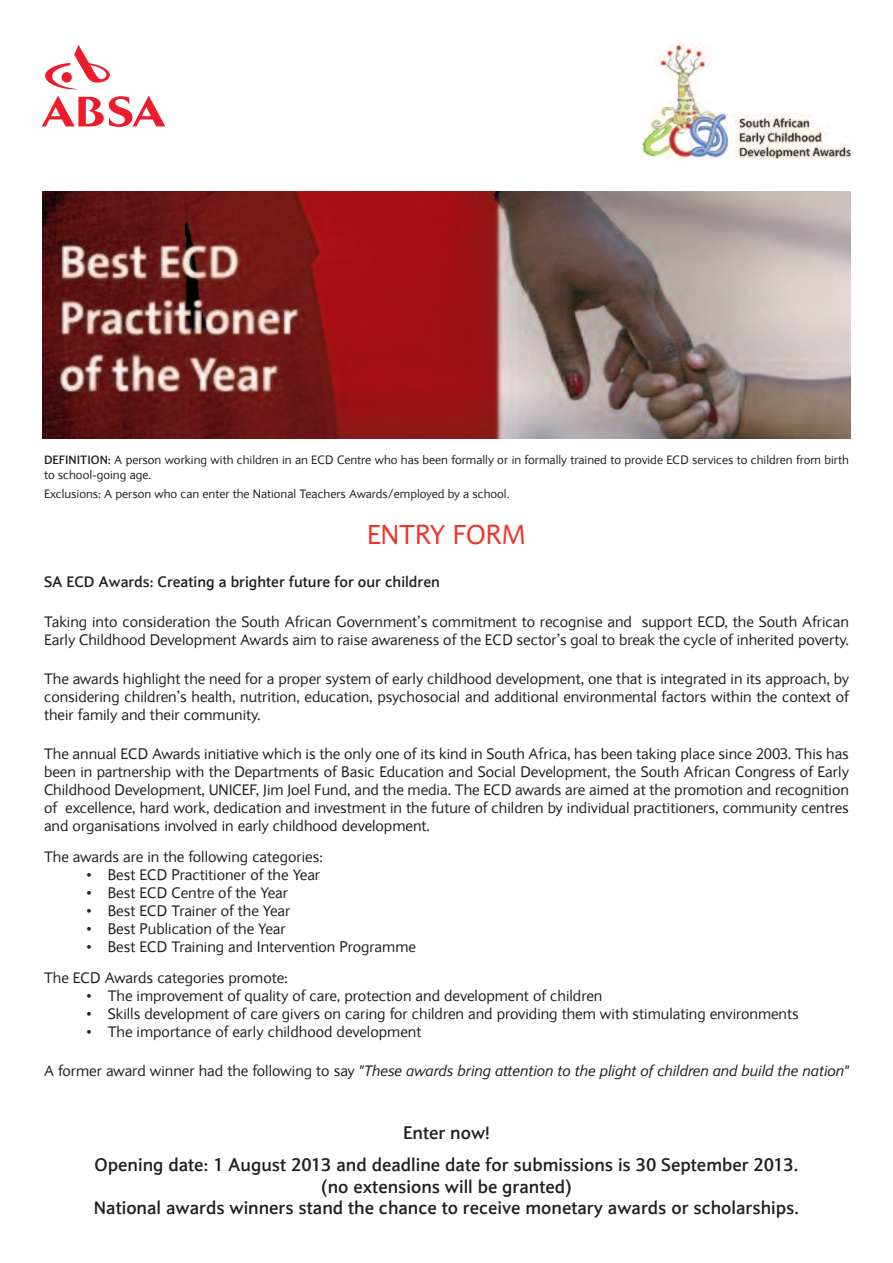
<style>
.page{position:relative;width:893px;height:1263px;background:#fff}
.page>*{position:absolute;margin:0;border:0;box-sizing:border-box;transform-origin:0 0}
.t1{font:27px "Expert Sans";color:#ee3529}
.t2{font:700 18px/32.1px "Expert Sans";color:#231f20;text-align:center}
.t3{font:15px/18px "Expert Sans";color:#231f20}
.t4{font:italic 15px "Expert Sans";color:#231f20}
.t5{font:700 15px "Expert Sans";color:#231f20}
.t6{font:12px/14.4px "Expert Sans";color:#231f20}
.s1{font-weight:700}
.s2{font-style:normal}
</style>
<div class="page">
<img style="left:43px;top:191px;width:807px;height:247px">
<img style="left:643px;top:44px;width:209px;height:114px">
<svg style="left:42px;top:96px;width:123px;height:31px"></svg>
<svg style="left:45px;top:45px;width:65px;height:45px"></svg>
<p class="t6" style="left:44px;top:453px;width:806px"><span class="s1">definition:</span> A person working with children in an ECD Centre who has been formally or in formally trained to provide ECD services to children from birth to school-going age.</p>
<p class="t6" style="left:44px;top:486px;width:467px">Exclusions: A person who can enter the National Teachers Awards/employed by a school.</p>
<h1 class="t1" style="left:367px;top:517px;width:160px">ENTry Form</h1>
<p class="t5" style="left:44px;top:572px;width:397px">SA eCd Awards: Creating a brighter future for our children</p>
<p class="t3" style="left:44px;top:612px;width:806px">Taking into consideration the South African Government’s commitment to recognise and support ECD, the South African<br>Early Childhood Development Awards aim to raise awareness of the ECD sector’s goal to break the cycle of inherited poverty.</p>
<p class="t3" style="left:44px;top:669px;width:806px;text-align:justify">The awards highlight the need for a proper system of early childhood development, one that is integrated in its approach, by considering children’s health, nutrition, education, psychosocial and additional environmental factors within the context of their family and their community.</p>
<p class="t3" style="left:44px;top:744px;width:806px;text-align:justify">The annual ECD Awards initiative which is the only one of its kind in South Africa, has been taking place since 2003. This has been in partnership with the Departments of Basic Education and Social Development, the South African Congress of Early Childhood Development, UNICEF, Jim Joel Fund, and the media. The ECD awards are aimed at the promotion and recognition of excellence, hard work, dedication and investment in the future of children by individual practitioners, community centres and organisations involved in early childhood development.</p>
<p class="t3" style="left:44px;top:847px;width:280px">The awards are in the following categories:</p>
<p class="t3" style="left:87px;top:865px;width:235px">• Best ECD Practitioner of the year</p>
<p class="t3" style="left:87px;top:883px;width:203px">• Best ECD Centre of the year</p>
<p class="t3" style="left:87px;top:901px;width:206px">• Best ECD Trainer of the year</p>
<p class="t3" style="left:87px;top:919px;width:201px">• Best Publication of the year</p>
<p class="t3" style="left:44px;top:931px;width:373px;line-height:30.8px;text-indent:43px">• Best ECD Training and Intervention Programme<br>The ECD Awards categories promote:</p>
<p class="t3" style="left:87px;top:986px;width:517px">• The improvement of quality of care, protection and development of children</p>
<p class="t3" style="left:87px;top:1004px;width:714px">• Skills development of care givers on caring for children and providing them with stimulating environments</p>
<p class="t3" style="left:87px;top:1022px;width:336px">• The importance of early childhood development</p>
<p class="t4" style="left:44px;top:1060px;width:806px"><span class="s2">A former award winner had the following to say</span> "These awards bring attention to the plight of children and build the nation"</p>
<p class="t2" style="left:95px;top:1116px;width:705px">enter now!<br>opening date: 1 August 2013 and deadline date for submissions is 30 September 2013.</p>
<p class="t2" style="left:94px;top:1175px;width:706px;line-height:21.6px">(no extensions will be granted)<br>national awards winners stand the chance to receive monetary awards or scholarships.</p>
</div>
